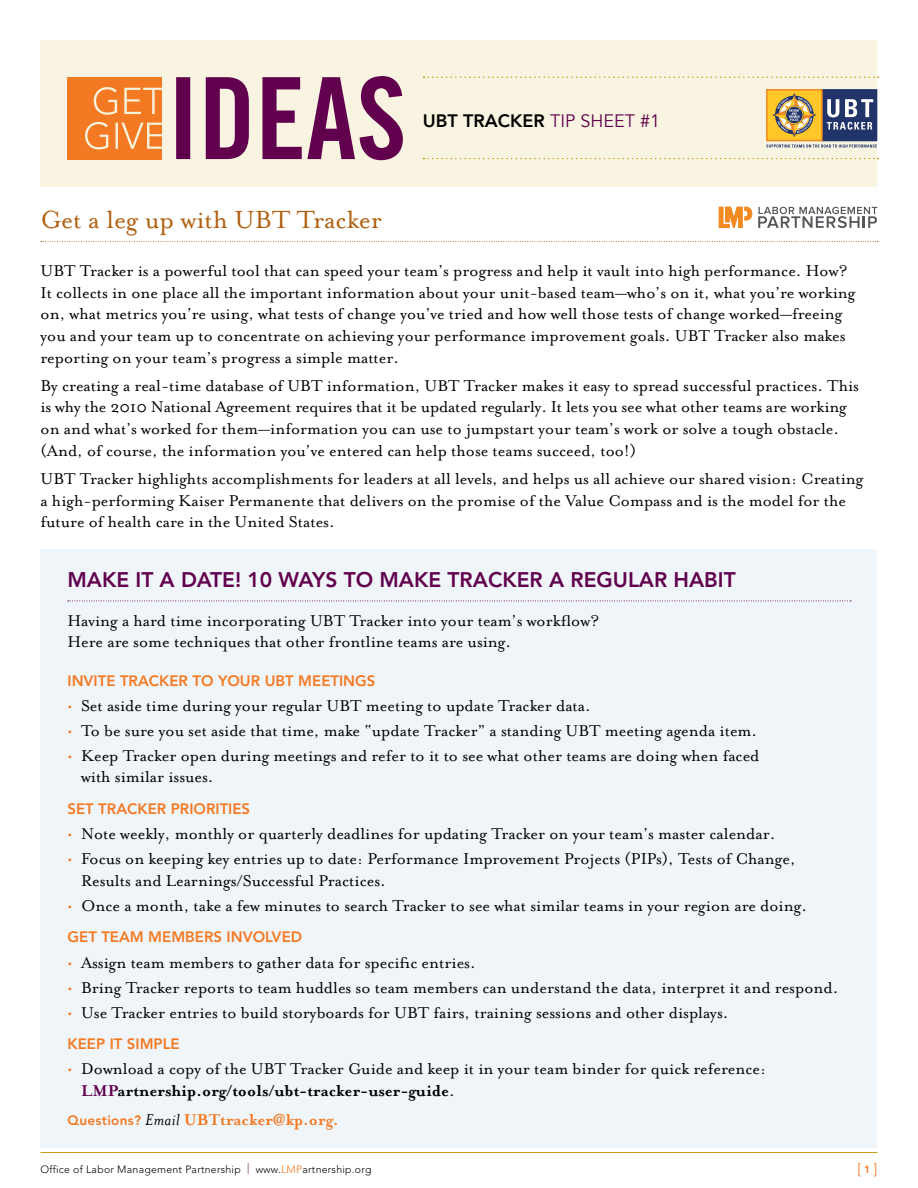
<style>
.page{position:relative;width:918px;height:1188px;background:#fff}
.page>*{position:absolute;margin:0;border:0;box-sizing:border-box;transform-origin:0 0}
.t1{font:28.5px "Mrs Eaves Roman";color:#b06010}
.t2{font:800 21px "Avenir LT Std";color:#61004d}
.t3{font:18px/21.6px "Mrs Eaves Roman";color:#000}
.t4{font:700 18px/29.2px "Mrs Eaves";color:#000}
.t5{font:800 18px "Avenir";color:#000}
.t6{font:800 15px "Avenir LT Std";color:#f47923}
.t7{font:300 15px "Avenir LT Std";color:#f47923}
.t8{font:300 10.5px "Avenir LT Std";letter-spacing:.025em;color:#000}
.s1{font-weight:400;color:#61004d}
.s2{color:#f47923}
.s3{color:#61004d}
.s4{font-family:"Mrs Eaves Roman";font-weight:400}
.s5{font-family:"Avenir LT Std";font-weight:800;font-size:13.5px;color:#f47923}
.s6{font-weight:400;font-style:italic}
.s7{font-family:"Avenir";font-weight:800;font-size:10.5px}
</style>
<div class="page">
<hr style="left:40px;top:1152px;width:838px;height:1px;background:#c69d1c">
<div style="left:40px;top:549px;width:838px;height:599px;background:#f0f5f9"></div>
<svg style="left:41px;top:241px;width:837px;height:1px"></svg>
<div style="left:40px;top:40px;width:838px;height:147px;background:#f8f4e1"></div>
<svg style="left:68px;top:601px;width:783px;height:1px"></svg>
<div style="left:68px;top:77px;width:94px;height:82px;background:#f47923"></div>
<svg style="left:94px;top:87px;width:68px;height:28px"></svg>
<svg style="left:85px;top:122px;width:77px;height:27px"></svg>
<svg style="left:176px;top:76px;width:227px;height:84px"></svg>
<svg style="left:423px;top:76px;width:456px;height:2px"></svg>
<svg style="left:423px;top:158px;width:456px;height:1px"></svg>
<div style="left:821px;top:89px;width:56px;height:52px;background:#213469;border:1px solid #213469"></div>
<svg style="left:827px;top:99px;width:46px;height:31px"></svg>
<svg style="left:766px;top:144px;width:111px;height:4px"></svg>
<div style="left:766px;top:89px;width:57px;height:52px;background:#ffc828;border:2px solid #f18a21"></div>
<svg style="left:772px;top:93px;width:44px;height:44px"></svg>
<svg style="left:758px;top:207px;width:119px;height:21px"></svg>
<svg style="left:719px;top:207px;width:33px;height:21px"></svg>
<p class="t5" style="left:423px;top:107px;width:239px">UBT TRACKER <span class="s1">TIP SHEET #1</span></p>
<h1 class="t1" style="left:40px;top:204px;width:343px">Get a leg up with UBT Tracker</h1>
<p class="t3" style="left:40px;top:260px;width:817px">UBT Tracker is a powerful tool that can speed your team’s progress and help it vault into high performance. How?<br>It collects in one place all the important information about your unit-based team—who’s on it, what you’re working on, what metrics you’re using, what tests of change you’ve tried and how well those tests of change worked—freeing you and your team up to concentrate on achieving your performance improvement goals. UBT Tracker also makes reporting on your team’s progress a simple matter.</p>
<p class="t3" style="left:40px;top:375px;width:820px">By creating a real-time database of UBT information, UBT Tracker makes it easy to spread successful practices. This is why the 2010 National Agreement requires that it be updated regularly. It lets you see what other teams are working on and what’s worked for them—information you can use to jumpstart your team’s work or solve a tough obstacle. (And, of course, the information you’ve entered can help those teams succeed, too!)</p>
<p class="t3" style="left:40px;top:468px;width:824px">UBT Tracker highlights accomplishments for leaders at all levels, and helps us all achieve our shared vision: Creating a high-performing Kaiser Permanente that delivers on the promise of the Value Compass and is the model for the future of health care in the United States.</p>
<p class="t2" style="left:68px;top:567px;width:670px">MAKE IT A DATE! 10 WAYS TO MAKE TRACKER A REGULAR HABIT</p>
<p class="t3" style="left:68px;top:610px;width:533px">Having a hard time incorporating UBT Tracker into your team’s workflow?<br>Here are some techniques that other frontline teams are using.</p>
<p class="t6" style="left:68px;top:671px;width:310px">INVITE TRACKER TO YOUR UBT MEETINGS</p>
<p class="t3" style="left:68px;top:695px;width:525px"><span class="s2">•</span> Set aside time during your regular UBT meeting to update Tracker data.</p>
<p class="t3" style="left:68px;top:720px;width:691px"><span class="s2">•</span> To be sure you set aside that time, make “update Tracker” a standing UBT meeting agenda item.</p>
<p class="t3" style="left:81px;top:745px;width:680px;text-indent:-14px"><span class="s2">•</span> Keep Tracker open during meetings and refer to it to see what other teams are doing when faced with similar issues.</p>
<p class="t6" style="left:68px;top:800px;width:184px">SET TRACKER PRIORITIES</p>
<p class="t3" style="left:68px;top:823px;width:709px"><span class="s2">•</span> Note weekly, monthly or quarterly deadlines for updating Tracker on your team’s master calendar.</p>
<p class="t3" style="left:81px;top:848px;width:716px;text-indent:-14px"><span class="s2">•</span> Focus on keeping key entries up to date: Performance Improvement Projects (PIPs), Tests of Change,<br>Results and Learnings/Successful Practices.</p>
<p class="t3" style="left:68px;top:895px;width:741px"><span class="s2">•</span> Once a month, take a few minutes to search Tracker to see what similar teams in your region are doing.</p>
<p class="t6" style="left:68px;top:928px;width:236px">GET TEAM MEMBERS INVOLVED</p>
<p class="t3" style="left:68px;top:952px;width:410px"><span class="s2">•</span> Assign team members to gather data for specific entries.</p>
<p class="t3" style="left:68px;top:977px;width:772px"><span class="s2">•</span> Bring Tracker reports to team huddles so team members can understand the data, interpret it and respond.</p>
<p class="t3" style="left:68px;top:1002px;width:662px"><span class="s2">•</span> Use Tracker entries to build storyboards for UBT fairs, training sessions and other displays.</p>
<p class="t6" style="left:68px;top:1035px;width:114px">KEEP IT SIMPLE</p>
<p class="t3" style="left:68px;top:1058px;width:700px"><span class="s2">•</span> Download a copy of the UBT Tracker Guide and keep it in your team binder for quick reference:</p>
<p class="t4" style="left:68px;top:1076px;width:389px;text-indent:14px"><span class="s3">LMP</span>artnership.org/tools/ubt-tracker-user-guide<span class="s4">.<br></span><span class="s5">Questions?</span> <span class="s6">Email</span> <span class="s2">UBTtracker@kp.org.</span></p>
<p class="t8" style="left:40px;top:1163px;width:332px">Office of Labor Management Partnership <span class="s3">|</span> www.<span class="s2">LMP</span>artnership.org</p>
<p class="t7" style="left:858px;top:1160px;width:21px">[ <span class="s7">1</span> ]</p>
</div>
